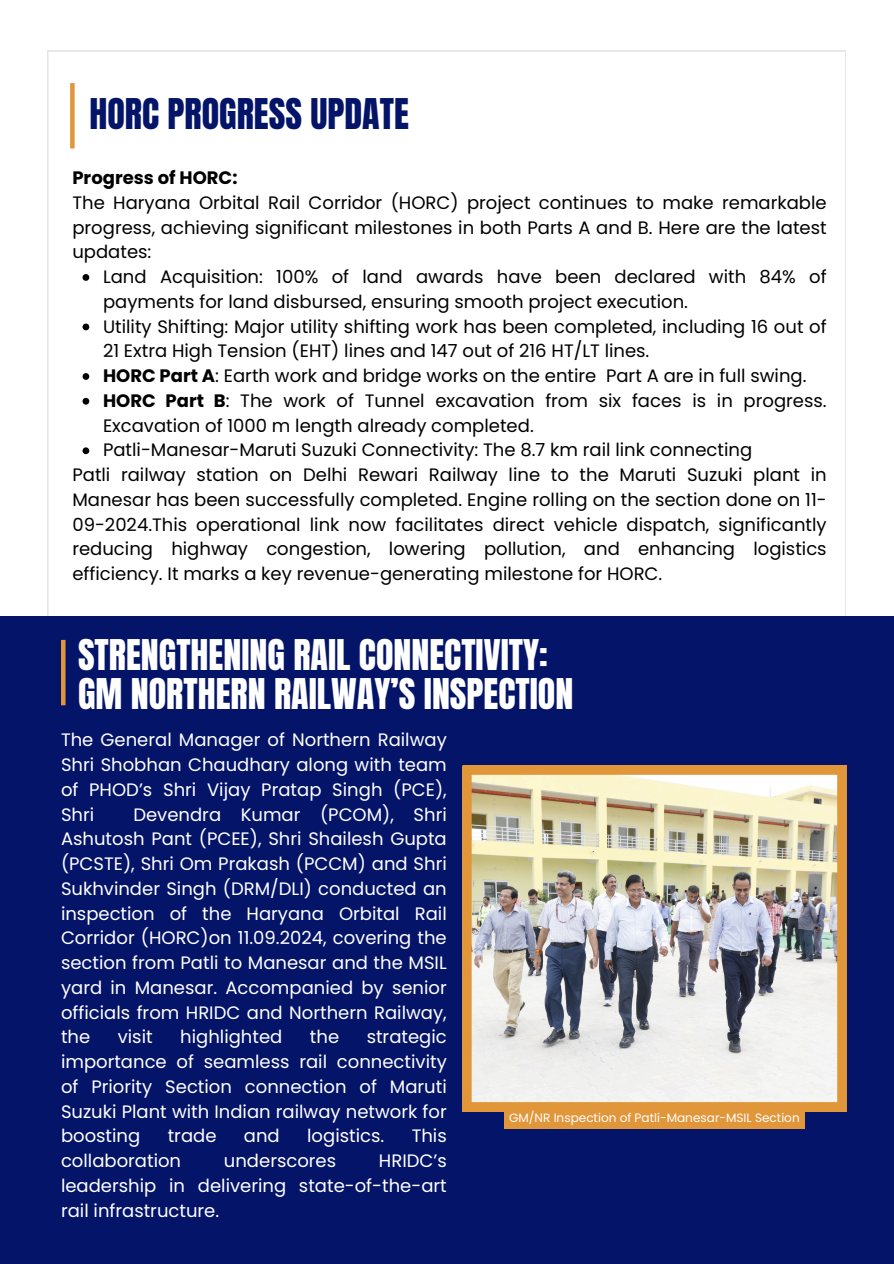
<style>
.page{position:relative;width:894px;height:1264px;background:#fff}
.page>*{position:absolute;margin:0;border:0;box-sizing:border-box;transform-origin:0 0}
.t1{font:36px/39.3px "Anton";color:#fff}
.t2{font:36px "Anton";color:#041469}
.t3{font:18px/24.8px "Poppins";color:#000}
.t4{font:18px/24.8px "Poppins";color:#fff;text-align:justify}
.t5{font:12px "Poppins";color:#fff}
.s1{font-weight:700}
</style>
<div class="page">
<svg style="left:47px;top:51px;width:798px;height:565px"></svg>
<div style="left:70px;top:83px;width:5px;height:65px;background:#e1963a"></div>
<div style="left:0;top:616px;width:893px;height:647px;background:#041469"></div>
<hr style="left:61px;top:640px;width:4px;height:65px;background:#e1963a">
<img style="left:462px;top:765px;width:384px;height:346px">
<svg style="left:82px;top:274px;width:7px;height:7px"></svg>
<svg style="left:82px;top:323px;width:7px;height:7px"></svg>
<svg style="left:82px;top:373px;width:7px;height:7px"></svg>
<svg style="left:82px;top:398px;width:7px;height:6px"></svg>
<svg style="left:82px;top:447px;width:7px;height:7px"></svg>
<div style="left:504px;top:1106px;width:300px;height:22px;background:#e1963a"></div>
<p class="t2" style="left:89px;top:88px;width:321px">HORC PROGRESS UPDATE</p>
<h1 class="t3" style="left:72px;top:165px;width:755px"><span class="s1">Progress of HORC:<br></span>The Haryana Orbital Rail Corridor (HORC) project continues to make remarkable progress, achieving significant milestones in both Parts A and B. Here are the latest updates:</h1>
<h2 class="t3" style="left:103px;top:264px;width:725px">Land Acquisition: 100% of land awards have been declared with 84% of payments for land disbursed, ensuring smooth project execution.</h2>
<p class="t3" style="left:103px;top:314px;width:725px">Utility Shifting: Major utility shifting work has been completed, including 16 out of<br>21 Extra High Tension (EHT) lines and 147 out of 216 HT/LT lines.</p>
<p class="t3" style="left:103px;top:363px;width:704px"><span class="s1">HORC Part A</span>: Earth work and bridge works on the entire Part A are in full swing.</p>
<p class="t3" style="left:103px;top:388px;width:725px"><span class="s1">HORC Part B</span>: The work of Tunnel excavation from six faces is in progress.<br>Excavation of 1000 m length already completed.</p>
<p class="t3" style="left:103px;top:438px;width:650px">Patli-Manesar-Maruti Suzuki Connectivity: The 8.7 km rail link connecting</p>
<p class="t3" style="left:72px;top:462px;width:755px;text-align:justify">Patli railway station on Delhi Rewari Railway line to the Maruti Suzuki plant in Manesar has been successfully completed. Engine rolling on the section done on 11- 09-2024.This operational link now facilitates direct vehicle dispatch, significantly reducing highway congestion, lowering pollution, and enhancing logistics efficiency. It marks a key revenue-generating milestone for HORC.</p>
<p class="t1" style="left:78px;top:635px;width:496px">STRENGTHENING RAIL CONNECTIVITY:<br>GM NORTHERN RAILWAY’S INSPECTION</p>
<h2 class="t4" style="left:61px;top:727px;width:387px">The General Manager of Northern Railway Shri Shobhan Chaudhary along with team of PHOD’s Shri Vijay Pratap Singh (PCE), Shri</h2>
<h2 class="t4" style="left:61px;top:801px;width:387px;text-indent:72px">Devendra Kumar (PCOM), Shri Ashutosh Pant (PCEE), Shri Shailesh Gupta (PCSTE), Shri Om Prakash (PCCM) and Shri Sukhvinder Singh (DRM/DLI) conducted an inspection of the Haryana Orbital Rail Corridor (HORC)on 11.09.2024, covering the section from Patli to Manesar and the MSIL yard in Manesar. Accompanied by senior officials from HRIDC and Northern Railway, the</h2>
<h2 class="t4" style="left:61px;top:1024px;width:387px;text-indent:305px">strategic importance of seamless rail connectivity of Priority Section connection of Maruti Suzuki Plant with Indian railway network for boosting</h2>
<h2 class="t4" style="left:118px;top:1024px;width:36px">visit</h2>
<h2 class="t4" style="left:180px;top:1024px;width:104px">highlighted</h2>
<h2 class="t4" style="left:310px;top:1024px;width:31px">the</h2>
<h2 class="t4" style="left:168px;top:1123px;width:50px">trade</h2>
<h2 class="t4" style="left:244px;top:1123px;width:37px">and</h2>
<h2 class="t4" style="left:307px;top:1123px;width:79px">logistics.</h2>
<h2 class="t4" style="left:411px;top:1123px;width:37px">This</h2>
<h2 class="t4" style="left:61px;top:1148px;width:122px">collaboration</h2>
<h2 class="t4" style="left:224px;top:1148px;width:114px">underscores</h2>
<h2 class="t4" style="left:61px;top:1148px;width:387px;text-indent:318px">HRIDC’s leadership in delivering state-of-the-art rail infrastructure.</h2>
<h1 class="t5" style="left:509px;top:1109px;width:292px">GM/NR Inspection of Patli-Manesar-MSIL Section</h1>
</div>
